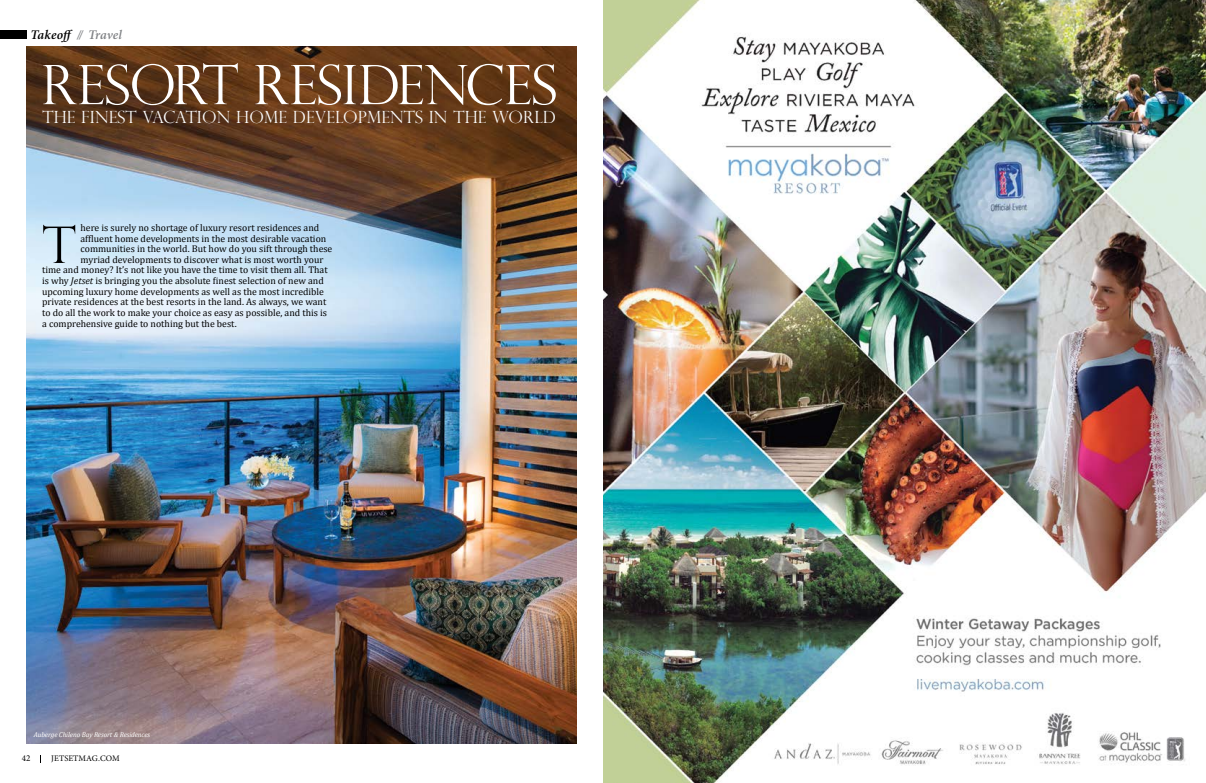
<style>
.page{position:relative;width:1206px;height:783px;background:#fff}
.page>*{position:absolute;margin:0;border:0;box-sizing:border-box;transform-origin:0 0}
.t1{font:300 50.6px "Perpetua Titling";color:#000}
.t2{font:300 16.8px "Perpetua Titling";letter-spacing:.005em;color:#fff}
.t3{font:italic 600 13.2px "Minion Pro";letter-spacing:.005em;color:#808285}
.t4{font:9.8px "Cambria";color:#000}
.t5{font:9px "Minion Pro";color:#000}
.t6{font:8.5px "Minion Pro";letter-spacing:.005em;color:#000}
.t7{font:italic 7px "Cambria";letter-spacing:-.01em;color:#fff}
.s1{color:#000}
.s2{font-style:italic}
</style>
<div class="page">
<img style="left:26px;top:46px;width:551px;height:698px">
<svg style="left:43px;top:63px;width:513px;height:42px"></svg>
<img style="left:603px;top:0;width:603px;height:783px">
<div style="left:0;top:30px;width:26px;height:9px;background:#000"></div>
<h3 class="t3" style="left:30px;top:25px;width:93px"><span class="s1">Takeoff</span> // Travel</h3>
<h2 class="t2" style="left:42px;top:110px;width:515px">THE FINEST VACATION HOME DEVELOPMENTS IN THE WORLD</h2>
<p class="t4" style="left:81px;top:222px;width:240px">here is surely no shortage of luxury resort residences and</p>
<p class="t4" style="left:81px;top:232px;width:247px">affluent home developments in the most desirable vacation</p>
<p class="t4" style="left:81px;top:243px;width:253px">communities in the world. But how do you sift through these</p>
<p class="t4" style="left:81px;top:254px;width:244px">myriad developments to discover what is most worth your</p>
<p class="t4" style="left:42px;top:264px;width:287px">time and money? It’s not like you have the time to visit them all. That</p>
<p class="t4" style="left:42px;top:275px;width:283px">is why <span class="s2">Jetset</span> is bringing you the absolute finest selection of new and</p>
<p class="t4" style="left:42px;top:285px;width:283px">upcoming luxury home developments as well as the most incredible</p>
<p class="t4" style="left:42px;top:296px;width:286px">private residences at the best resorts in the land. As always, we want</p>
<p class="t4" style="left:42px;top:307px;width:286px">to do all the work to make your choice as easy as possible, and this is</p>
<p class="t4" style="left:42px;top:317px;width:196px">a comprehensive guide to nothing but the best.</p>
<h1 class="t1" style="left:42px;top:225px;width:35px">T</h1>
<p class="t7" style="left:34px;top:730px;width:118px">Auberge Chileno Bay Resort &amp; Residences</p>
<p class="t5" style="left:22px;top:753px;width:10px">42</p>
<p class="t6" style="left:51px;top:753px;width:70px">JETSETMAG.COM</p>
</div>
